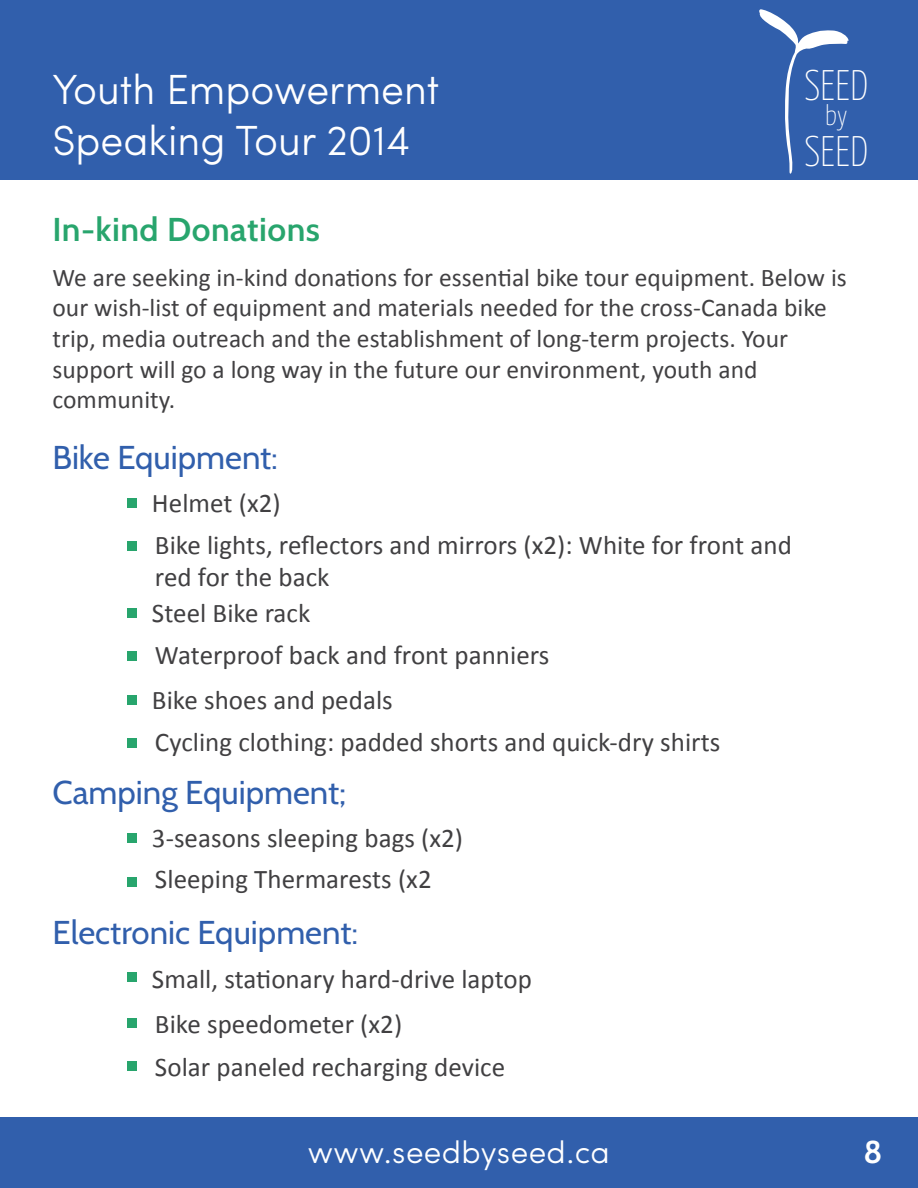
<style>
.page{position:relative;width:918px;height:1188px;background:#fff}
.page>*{position:absolute;margin:0;border:0;box-sizing:border-box;transform-origin:0 0}
.t1{font:100 42.75px/65.6px "Yanone Kaffeesatz";color:#fff}
.t2{font:300 42.15px/50.7px "Sofia Pro";color:#fff}
.t3{font:33px "Cabin";color:#315fac}
.t4{font:600 33px "Cabin";letter-spacing:.015em;color:#28a56d}
.t5{font:300 31.5px "Sofia Pro";letter-spacing:.015em;color:#fff}
.t6{font:700 31.5px "Cabin";color:#fff}
.t7{font:100 28.5px "Yanone Kaffeesatz";color:#fff}
.t8{font:27px/42px "Calibri";color:#414042}
.t9{font:25.5px/30.6px "Calibri";color:#414042}
</style>
<div class="page">
<div style="left:0;top:0;width:918px;height:180px;background:#315fac"></div>
<div style="left:0;top:1118px;width:918px;height:70px;background:#315fac"></div>
<svg style="left:759px;top:9px;width:90px;height:165px"></svg>
<div style="left:127px;top:498px;width:10px;height:10px;background:#28a56d"></div>
<div style="left:127px;top:541px;width:10px;height:9px;background:#28a56d"></div>
<div style="left:127px;top:609px;width:10px;height:9px;background:#28a56d"></div>
<div style="left:127px;top:651px;width:10px;height:10px;background:#28a56d"></div>
<div style="left:127px;top:695px;width:10px;height:10px;background:#28a56d"></div>
<div style="left:127px;top:738px;width:10px;height:10px;background:#28a56d"></div>
<div style="left:127px;top:833px;width:10px;height:9px;background:#28a56d"></div>
<div style="left:127px;top:877px;width:10px;height:10px;background:#28a56d"></div>
<div style="left:127px;top:972px;width:10px;height:10px;background:#28a56d"></div>
<div style="left:127px;top:1018px;width:10px;height:10px;background:#28a56d"></div>
<div style="left:127px;top:1061px;width:10px;height:10px;background:#28a56d"></div>
<h2 class="t2" style="left:52px;top:61px;width:389px">Youth Empowerment<br>Speaking Tour 2014</h2>
<h1 class="t1" style="left:804px;top:52px;width:66px">SEED<br>SEED</h1>
<p class="t7" style="left:825px;top:98px;width:24px">by</p>
<p class="t4" style="left:52px;top:209px;width:269px">In-kind Donations</p>
<p class="t9" style="left:52px;top:262px;width:796px">We are seeking in-kind donations for essential bike tour equipment. Below is our wish-list of equipment and materials needed for the cross-Canada bike trip, media outreach and the establishment of long-term projects. Your support will go a long way in the future our environment, youth and community.</p>
<p class="t3" style="left:52px;top:438px;width:227px">Bike Equipment:</p>
<p class="t8" style="left:152px;top:482px;width:641px">Helmet (x2)<br>Bike lights, reflectors and mirrors (x2): White for front and</p>
<p class="t8" style="left:152px;top:559px;width:179px;line-height:36.3px">red for the back<br>Steel Bike rack</p>
<p class="t8" style="left:152px;top:633px;width:399px;line-height:44.7px">Waterproof back and front panniers<br>Bike shoes and pedals</p>
<p class="t8" style="left:155px;top:721px;width:567px">Cycling clothing: padded shorts and quick-dry shirts</p>
<p class="t3" style="left:52px;top:772px;width:295px">Camping Equipment;</p>
<p class="t8" style="left:152px;top:817px;width:313px">3-seasons sleeping bags (x2)<br>Sleeping Thermarests (x2</p>
<p class="t3" style="left:52px;top:912px;width:307px">Electronic Equipment:</p>
<p class="t8" style="left:152px;top:957px;width:381px;line-height:44px">Small, stationary hard-drive laptop<br>Bike speedometer (x2)<br>Solar paneled recharging device</p>
<p class="t5" style="left:308px;top:1129px;width:304px">www.seedbyseed.ca</p>
<p class="t6" style="left:864px;top:1133px;width:20px">8</p>
</div>
